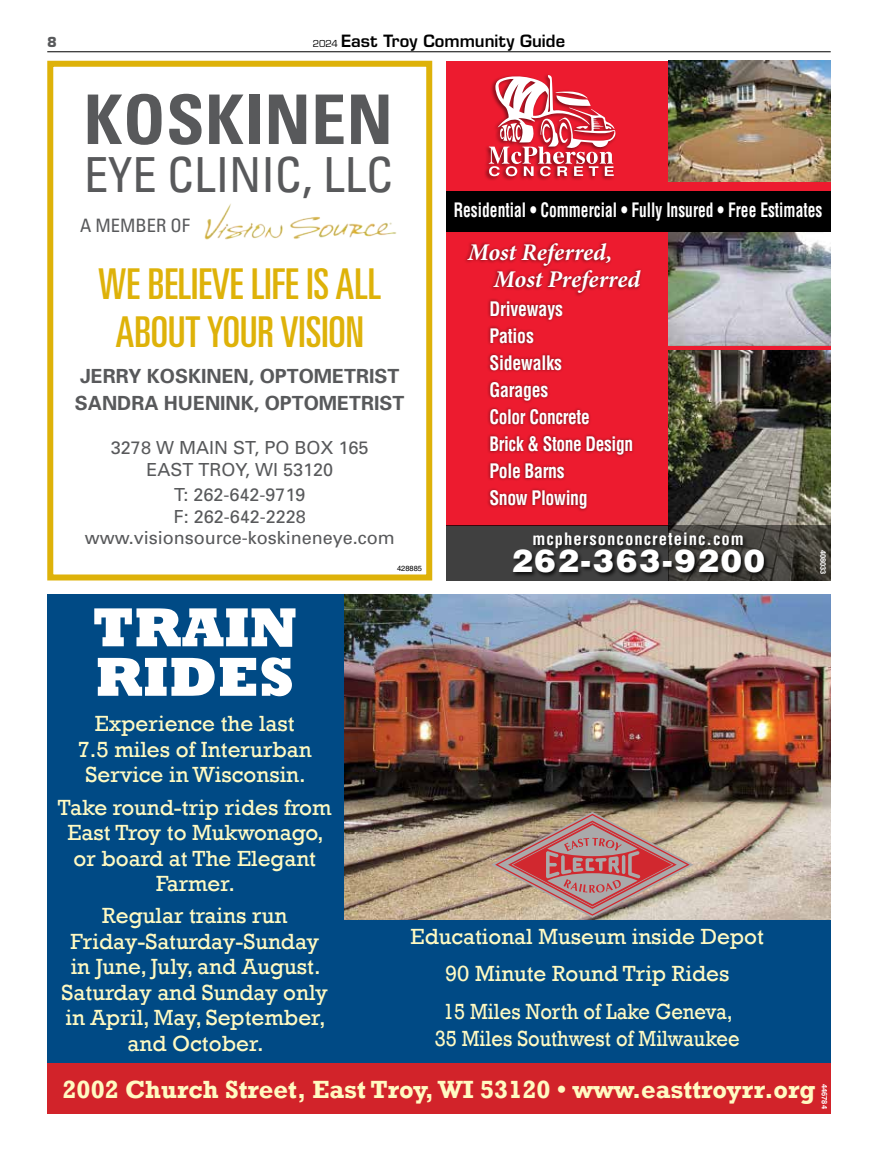
<style>
.page{position:relative;width:878px;height:1161px;background:#fff}
.page>*{position:absolute;margin:0;border:0;box-sizing:border-box;transform-origin:0 0}
.t1{font:700 condensed 68.55px "Univers";letter-spacing:.01em;color:#58595b}
.t2{font:800 55.8px/49.5px "Rockwell";color:#fff}
.t3{font:condensed 48.3px "Univers";color:#58595b}
.t4{font:ultra-condensed 42.45px/47.4px "Univers";color:#deb209;text-align:center}
.t5{font:900 31.65px "Helvetica";letter-spacing:.06em;color:#fff}
.t6{font:700 25.5px "Rockwell";color:#fffac2}
.t7{font:italic 700 24px/27px "Minion Pro";color:#fff}
.t8{font:22.5px/25.5px "Rockwell";color:#fffac2;text-align:center}
.t9{font:22.5px "Rockwell";color:#fffac2;scale:.9 1}
.t10{font:700 condensed 19.5px/27px "Helvetica";letter-spacing:-.02em;color:#fff;scale:.91 1}
.t11{font:700 19.5px/27px "Univers";color:#58595b}
.t12{font:700 condensed 19.35px "Helvetica";color:#fff;scale:.8 1}
.t13{font:condensed 18.45px "Univers";color:#58595b}
.t14{font:18px/21.6px "Univers";color:#58595b;text-align:center}
.t15{font:700 condensed 16.65px "Helvetica";letter-spacing:.06em;color:#fff}
.t16{font:600 16.5px "Eurostile";color:#000}
.t17{font:700 13.5px "Eurostile";color:#58595b}
.t18{font:700 7.5px "Helvetica";color:#fff}
.t19{font:7.5px "Helvetica";color:#000}
.s1{font-weight:400;font-size:10.5px}
</style>
<div class="page">
<hr style="left:47px;top:52px;width:783px;height:1px;background:#000">
<div style="left:47px;top:61px;width:385px;height:519px;border:6px solid #deb209"></div>
<img style="left:204px;top:204px;width:193px;height:36px">
<div style="left:446px;top:61px;width:384px;height:464px;background:#ed1b2f"></div>
<img style="left:668px;top:231px;width:162px;height:114px">
<img style="left:668px;top:351px;width:162px;height:174px">
<img style="left:668px;top:61px;width:162px;height:121px">
<div style="left:484px;top:73px;width:133px;height:108px;background:#000;opacity:.5"></div>
<svg style="left:489px;top:75px;width:127px;height:101px"></svg>
<div style="left:446px;top:191px;width:384px;height:40px;background:#000"></div>
<div style="left:463px;top:240px;width:180px;height:57px;background:#000;opacity:.5"></div>
<div style="left:486px;top:298px;width:149px;height:215px;background:#000;opacity:.5"></div>
<svg style="left:668px;top:525px;width:162px;height:55px"></svg>
<div style="left:446px;top:525px;width:222px;height:55px;background:#404040"></div>
<div style="left:512px;top:531px;width:257px;height:47px;background:#000;opacity:.75"></div>
<div style="left:47px;top:594px;width:783px;height:469px;background:#004a85"></div>
<div style="left:47px;top:1063px;width:783px;height:51px;background:#d2232a"></div>
<img style="left:345px;top:594px;width:485px;height:325px">
<svg style="left:491px;top:812px;width:202px;height:106px"></svg>
<p class="t17" style="left:47px;top:34px;width:11px">8</p>
<p class="t16" style="left:313px;top:31px;width:254px"><span class="s1">2024</span> East Troy Community Guide</p>
<p class="t1" style="left:84px;top:78px;width:310px">KOSKINEN</p>
<p class="t3" style="left:84px;top:144px;width:310px">EYE CLINIC, LLC</p>
<p class="t13" style="left:80px;top:214px;width:111px">A MEMBER OF</p>
<p class="t4" style="left:98px;top:260px;width:284px">WE BELIEVE LIFE IS ALL<br>ABOUT YOUR VISION</p>
<p class="t11" style="left:75px;top:362px;width:331px">JERRY KOSKINEN, OPTOMETRIST<br>SANDRA HUENINK, OPTOMETRIST</p>
<p class="t14" style="left:111px;top:437px;width:259px">3278 W MAIN ST, PO BOX 165<br>EAST TROY, WI 53120</p>
<p class="t14" style="left:85px;top:484px;width:312px">T: 262-642-9719<br>F: 262-642-2228 www.visionsource-koskineneye.com</p>
<p class="t19" style="left:397px;top:564px;width:27px">428885</p>
<p class="t12" style="left:453px;top:198px;width:462px">Residential • Commercial • Fully Insured • Free Estimates</p>
<p class="t7" style="left:494px;top:238px;width:148px;text-indent:-26px">Most Referred,<br>Most Preferred</p>
<p class="t10" style="left:489px;top:295px;width:159px">Driveways<br>Patios<br>Sidewalks<br>Garages<br>Color Concrete<br>Brick &amp; Stone Design<br>Pole Barns<br>Snow Plowing</p>
<p class="t15" style="left:532px;top:529px;width:213px">mcphersonconcreteinc.com</p>
<p class="t5" style="left:511px;top:540px;width:255px">262-363-9200</p>
<p class="t18" style="left:827px;top:550px;width:27px;rotate:90deg">408033</p>
<p class="t2" style="left:92px;top:604px;width:207px">TRAIN<br>RIDES</p>
<p class="t8" style="left:78px;top:711px;width:235px">Experience the last<br>7.5 miles of Interurban<br>Service in Wisconsin.</p>
<p class="t8" style="left:58px;top:795px;width:275px">Take round-trip rides from<br>East Troy to Mukwonago, or board at The Elegant<br>Farmer.</p>
<p class="t8" style="left:62px;top:903px;width:268px">Regular trains run<br>Friday-Saturday-Sunday in June, July, and August.<br>Saturday and Sunday only in April, May, September, and October.</p>
<p class="t8" style="left:410px;top:918px;width:355px;line-height:37.5px">Educational Museum inside Depot<br>90 Minute Round Trip Rides<br>15 Miles North of Lake Geneva,</p>
<p class="t9" style="left:435px;top:1025px;width:340px">35 Miles Southwest of Milwaukee</p>
<p class="t6" style="left:63px;top:1074px;width:754px">2002 Church Street, East Troy, WI 53120 • www.easttroyrr.org</p>
<p class="t18" style="left:828px;top:1084px;width:27px;rotate:90deg">446784</p>
</div>
